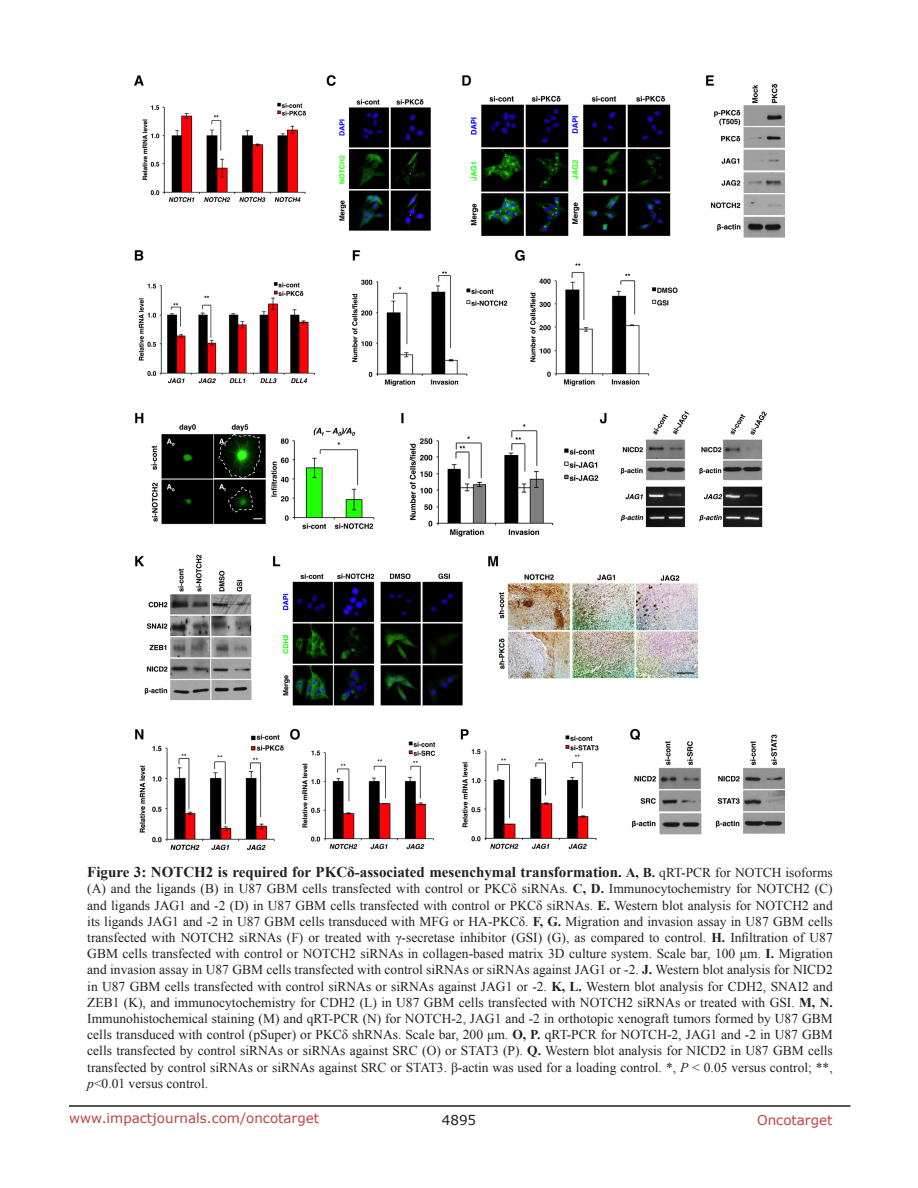
<style>
.page{position:relative;width:918px;height:1188px;background:#fff}
.page>*{position:absolute;margin:0;border:0;box-sizing:border-box;transform-origin:0 0}
.figuretext{font:700 15px "Times New Roman";color:#231f20}
.figuretext-2{font:13.5px/16.2px "Times New Roman";color:#231f20;text-align:justify}
.t1{font:13.5px "Verdana";color:#c24141}
.t2{font:13.5px "Verdana";color:#231f20}
.s1{font-size:13.5px}
.s2{font-weight:400;font-size:13.5px}
.s3{font-weight:700}
.s4{font-style:italic}
</style>
<div class="page">
<hr style="left:69px;top:1105px;width:781px;height:2px;background:#231f20">
<img style="left:135px;top:76px;width:650px;height:310px">
<img style="left:135px;top:411px;width:650px;height:438px">
<p class="figuretext" style="left:87px;top:862px;width:747px">Figure 3: NOTCH2 is required for PKCδ-associated mesenchymal transformation. <span class="s1">A, B.</span> <span class="s2">qRT-PCR for NOTCH isoforms</span></p>
<p class="figuretext-2" style="left:87px;top:881px;width:747px">(A) and the ligands (B) in U87 GBM cells transfected with control or PKCδ siRNAs. <span class="s3">C, D.</span> Immunocytochemistry for NOTCH2 (C) and ligands JAG1 and -2 (D) in U87 GBM cells transfected with control or PKCδ siRNAs. <span class="s3">E.</span> Western blot analysis for NOTCH2 and its ligands JAG1 and -2 in U87 GBM cells transduced with MFG or HA-PKCδ. <span class="s3">F, G.</span> Migration and invasion assay in U87 GBM cells transfected with NOTCH2 siRNAs (F) or treated with γ-secretase inhibitor (GSI) (G), as compared to control. <span class="s3">H.</span> Infiltration of U87<br>GBM cells transfected with control or NOTCH2 siRNAs in collagen-based matrix 3D culture system. Scale bar, 100 μm. <span class="s3">I.</span> Migration and invasion assay in U87 GBM cells transfected with control siRNAs or siRNAs against JAG1 or -2. <span class="s3">J.</span> Western blot analysis for NICD2 in U87 GBM cells transfected with control siRNAs or siRNAs against JAG1 or -2. <span class="s3">K, L.</span> Western blot analysis for CDH2, SNAI2 and ZEB1 (K), and immunocytochemistry for CDH2 (L) in U87 GBM cells transfected with NOTCH2 siRNAs or treated with GSI. <span class="s3">M, N.<br></span>Immunohistochemical staining (M) and qRT-PCR (N) for NOTCH-2, JAG1 and -2 in orthotopic xenograft tumors formed by U87 GBM cells transduced with control (pSuper) or PKCδ shRNAs. Scale bar, 200 μm. <span class="s3">O, P.</span> qRT-PCR for NOTCH-2, JAG1 and -2 in U87 GBM cells transfected by control siRNAs or siRNAs against SRC (O) or STAT3 (P). <span class="s3">Q.</span> Western blot analysis for NICD2 in U87 GBM cells transfected by control siRNAs or siRNAs against SRC or STAT3. β-actin was used for a loading control. *, <span class="s4">P</span> &lt; 0.05 versus control; **, <span class="s4">p</span>&lt;0.01 versus control.</p>
<p class="t1" style="left:69px;top:1109px;width:252px">www.impactjournals.com/oncotarget</p>
<p class="t2" style="left:442px;top:1111px;width:36px">4895</p>
<p class="t1" style="left:757px;top:1111px;width:77px">Oncotarget</p>
</div>
